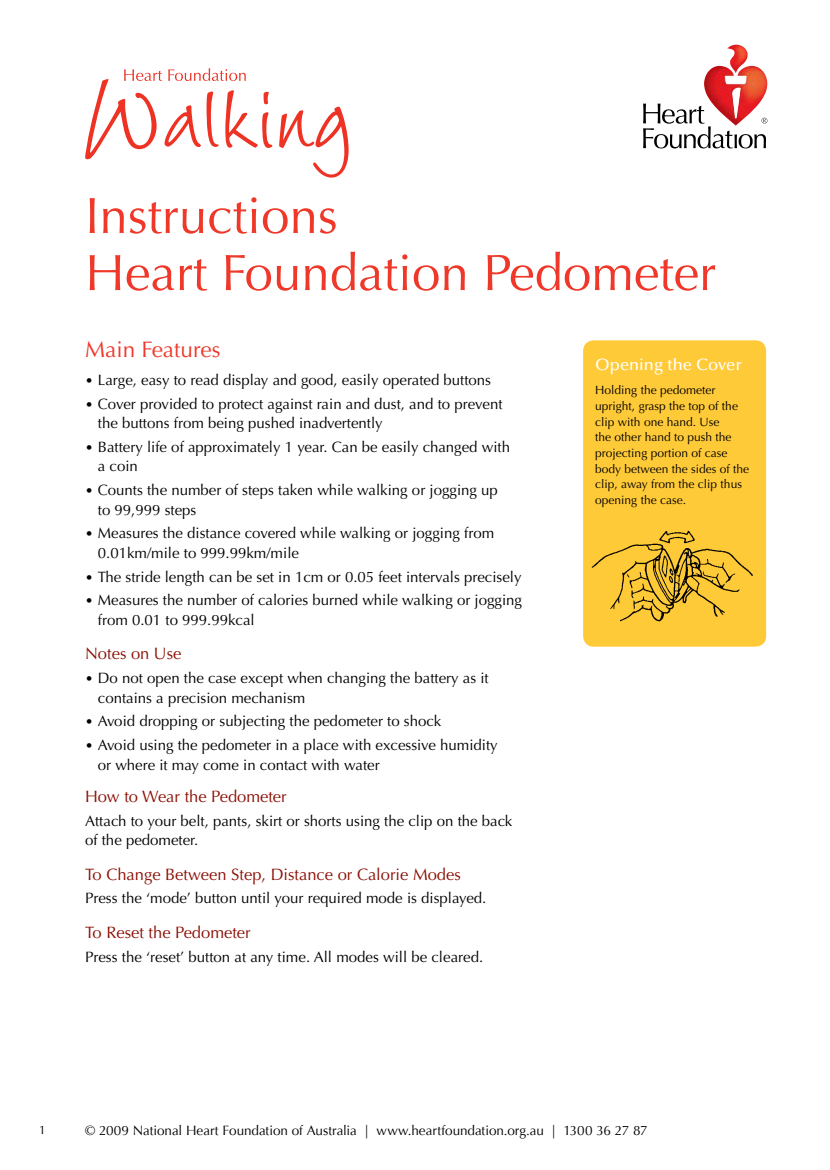
<style>
.page{position:relative;width:830px;height:1170px;background:#fff}
.page>*{position:absolute;margin:0;border:0;box-sizing:border-box;transform-origin:0 0}
.t1{font:51px/57px "Optima LT";color:#ef3829}
.t2{font:22.5px "Optima LT";color:#ef3829}
.t3{font:16.5px "Optima LT";color:#8b0f04}
.t4{font:500 16.5px "Optima LT";color:#fff}
.t5{font:15px/19.5px "Optima LT";color:#000}
.t6{font:13.5px "Optima";letter-spacing:-.005em;color:#000}
.t7{font:12px/15.6px "Optima LT";color:#000}
.t8{font:12px "Optima";color:#000}
.s1{font-size:13.5px}
</style>
<div class="page">
<img style="left:705px;top:45px;width:61px;height:31px">
<svg style="left:643px;top:76px;width:124px;height:72px"></svg>
<div style="left:583px;top:340px;width:182px;height:306px;background:#ffca38;border-radius:11px"></div>
<img style="left:591px;top:530px;width:162px;height:92px">
<svg style="left:279px;top:107px;width:69px;height:71px"></svg>
<svg style="left:85px;top:68px;width:187px;height:91px"></svg>
<h1 class="t1" style="left:85px;top:188px;width:632px">Instructions<br>Heart Foundation Pedometer</h1>
<h2 class="t2" style="left:85px;top:336px;width:137px">Main Features</h2>
<p class="t5" style="left:85px;top:370px;width:407px"><span class="s1">•</span> Large, easy to read display and good, easily operated buttons</p>
<p class="t5" style="left:98px;top:394px;width:406px;text-indent:-13px"><span class="s1">•</span> Cover provided to protect against rain and dust, and to prevent the buttons from being pushed inadvertently</p>
<p class="t5" style="left:98px;top:437px;width:413px;text-indent:-13px"><span class="s1">•</span> Battery life of approximately 1 year. Can be easily changed with a coin</p>
<p class="t5" style="left:98px;top:480px;width:401px;text-indent:-13px"><span class="s1">•</span> Counts the number of steps taken while walking or jogging up to 99,999 steps</p>
<p class="t5" style="left:98px;top:523px;width:397px;text-indent:-13px"><span class="s1">•</span> Measures the distance covered while walking or jogging from<br>0.01km/mile to 999.99km/mile</p>
<p class="t5" style="left:85px;top:567px;width:438px"><span class="s1">•</span> The stride length can be set in 1cm or 0.05 feet intervals precisely</p>
<p class="t5" style="left:98px;top:590px;width:425px;text-indent:-13px"><span class="s1">•</span> Measures the number of calories burned while walking or jogging from 0.01 to 999.99kcal</p>
<p class="t3" style="left:85px;top:644px;width:98px">Notes on Use</p>
<p class="t5" style="left:98px;top:668px;width:392px;text-indent:-13px"><span class="s1">•</span> Do not open the case except when changing the battery as it contains a precision mechanism</p>
<p class="t5" style="left:85px;top:711px;width:357px"><span class="s1">•</span> Avoid dropping or subjecting the pedometer to shock</p>
<p class="t5" style="left:98px;top:735px;width:401px;text-indent:-13px"><span class="s1">•</span> Avoid using the pedometer in a place with excessive humidity or where it may come in contact with water</p>
<p class="t3" style="left:85px;top:786px;width:203px">How to Wear the Pedometer</p>
<p class="t5" style="left:85px;top:811px;width:428px">Attach to your belt, pants, skirt or shorts using the clip on the back of the pedometer.</p>
<p class="t3" style="left:85px;top:864px;width:377px">To Change Between Step, Distance or Calorie Modes</p>
<p class="t5" style="left:85px;top:888px;width:402px">Press the ‘mode’ button until your required mode is displayed.</p>
<p class="t3" style="left:85px;top:922px;width:167px">To Reset the Pedometer</p>
<p class="t5" style="left:85px;top:946px;width:399px">Press the ‘reset’ button at any time. All modes will be cleared.</p>
<p class="t4" style="left:595px;top:355px;width:148px">Opening the Cover</p>
<p class="t7" style="left:595px;top:383px;width:155px">Holding the pedometer upright, grasp the top of the clip with one hand. Use<br>the other hand to push the projecting portion of case body between the sides of the clip, away from the clip thus opening the case.</p>
<p class="t8" style="left:39px;top:1123px;width:8px">1</p>
<p class="t6" style="left:85px;top:1122px;width:564px">© 2009 National Heart Foundation of Australia | www.heartfoundation.org.au | 1300 36 27 87</p>
</div>
